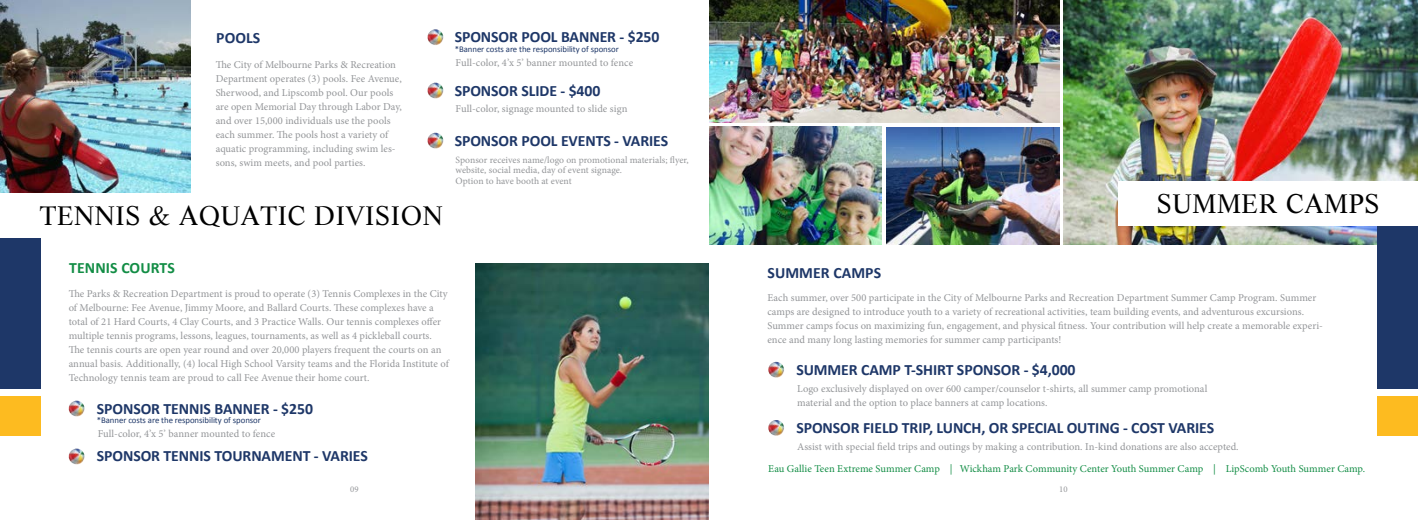
<style>
.page{position:relative;width:1418px;height:520px;background:#fff}
.page>*{position:absolute;margin:0;border:0;box-sizing:border-box;transform-origin:0 0}
.t1{font:26.25px "Life";letter-spacing:.025em;color:#000}
.t2{font:700 15.75px "Calibri";letter-spacing:-.005em;color:#1e3768}
.t3{font:700 15.75px "Calibri";letter-spacing:.005em;color:#128d45}
.t4{font:10.5px/14px "Minion Pro";letter-spacing:.005em;color:#939598}
.t5{font:10.5px "Minion Pro";letter-spacing:.005em;color:#128d45}
.t6{font:9.62px/10.5px "Minion Pro";color:#939598}
.t7{font:8.75px "Calibri";letter-spacing:-.005em;color:#1e3768}
.t8{font:8.75px "Minion Pro";color:#939598}
</style>
<div class="page">
<img style="left:0;top:0;width:191px;height:193px">
<img style="left:476px;top:263px;width:233px;height:256px">
<img style="left:1063px;top:0;width:355px;height:244px">
<img style="left:709px;top:0;width:350px;height:122px">
<img style="left:709px;top:127px;width:172px;height:117px">
<img style="left:886px;top:127px;width:173px;height:117px">
<div style="left:1377px;top:225px;width:41px;height:163px;background:#1e3768"></div>
<div style="left:1118px;top:181px;width:300px;height:44px;background:#fff"></div>
<div style="left:0;top:225px;width:41px;height:163px;background:#1e3768"></div>
<div style="left:0;top:193px;width:476px;height:44px;background:#fff"></div>
<img style="left:68px;top:400px;width:17px;height:16px">
<img style="left:427px;top:83px;width:16px;height:16px">
<img style="left:427px;top:29px;width:16px;height:16px">
<img style="left:68px;top:448px;width:17px;height:16px">
<img style="left:427px;top:133px;width:16px;height:16px">
<img style="left:768px;top:420px;width:16px;height:16px">
<img style="left:768px;top:362px;width:16px;height:16px">
<div style="left:0;top:396px;width:41px;height:39px;background:#fdbb20"></div>
<div style="left:1377px;top:396px;width:41px;height:39px;background:#fdbb20"></div>
<h2 class="t2" style="left:216px;top:28px;width:46px">POOLS</h2>
<p class="t4" style="left:216px;top:58px;width:188px">The City of Melbourne Parks &amp; Recreation Department operates (3) pools. Fee Avenue, Sherwood, and Lipscomb pool. Our pools are open Memorial Day through Labor Day, and over 15,000 individuals use the pools each summer. The pools host a variety of aquatic programming, including swim les&shy;sons, swim meets, and pool parties.</p>
<h1 class="t1" style="left:40px;top:200px;width:404px">TENNIS &amp; AQUATIC DIVISION</h1>
<h2 class="t2" style="left:455px;top:27px;width:206px">SPONSOR POOL BANNER - $250</h2>
<p class="t7" style="left:455px;top:43px;width:166px">*Banner costs are the responsibility of sponsor</p>
<p class="t4" style="left:455px;top:56px;width:179px">Full-color, 4’x 5’ banner mounted to fence</p>
<h2 class="t2" style="left:455px;top:80px;width:147px">SPONSOR SLIDE - $400</h2>
<p class="t4" style="left:455px;top:102px;width:173px">Full-color, signage mounted to slide sign</p>
<h2 class="t2" style="left:455px;top:130px;width:215px">SPONSOR POOL EVENTS - VARIES</h2>
<p class="t6" style="left:455px;top:155px;width:235px">Sponsor receives name/logo on promotional materials; flyer, website, social media, day of event signage.<br>Option to have booth at event</p>
<h2 class="t3" style="left:69px;top:258px;width:107px">TENNIS COURTS</h2>
<p class="t4" style="left:69px;top:286px;width:382px">The Parks &amp; Recreation Department is proud to operate (3) Tennis Complexes in the City of Melbourne: Fee Avenue, Jimmy Moore, and Ballard Courts. These complexes have a total of 21 Hard Courts, 4 Clay Courts, and 3 Practice Walls. Our tennis complexes offer multiple tennis programs, lessons, leagues, tournaments, as well as 4 pickleball courts.<br>The tennis courts are open year round and over 20,000 players frequent the courts on an annual basis. Additionally, (4) local High School Varsity teams and the Florida Institute of Technology tennis team are proud to call Fee Avenue their home court.</p>
<h2 class="t2" style="left:97px;top:398px;width:218px">SPONSOR TENNIS BANNER - $250</h2>
<p class="t7" style="left:97px;top:415px;width:166px">*Banner costs are the responsibility of sponsor</p>
<p class="t4" style="left:98px;top:427px;width:179px">Full-color, 4’x 5’ banner mounted to fence</p>
<h2 class="t2" style="left:97px;top:446px;width:272px">SPONSOR TENNIS TOURNAMENT - VARIES</h2>
<h1 class="t1" style="left:1156px;top:188px;width:224px">SUMMER CAMPS</h1>
<h2 class="t2" style="left:767px;top:263px;width:115px">SUMMER CAMPS</h2>
<p class="t4" style="left:767px;top:291px;width:557px">Each summer, over 500 participate in the City of Melbourne Parks and Recreation Department Summer Camp Program. Summer camps are designed to introduce youth to a variety of recreational activities, team building events, and adventurous excursions.<br>Summer camps focus on maximizing fun, engagement, and physical fitness. Your contribution will help create a memorable experi&shy;ence and many long lasting memories for summer camp participants!</p>
<h2 class="t2" style="left:796px;top:359px;width:281px">SUMMER CAMP T-SHIRT SPONSOR - $4,000</h2>
<p class="t4" style="left:797px;top:381px;width:411px">Logo exclusively displayed on over 600 camper/counselor t-shirts, all summer camp promotional material and the option to place banners at camp locations.</p>
<h2 class="t2" style="left:796px;top:417px;width:419px">SPONSOR FIELD TRIP, LUNCH, OR SPECIAL OUTING - COST VARIES</h2>
<p class="t4" style="left:797px;top:439px;width:443px">Assist with special field trips and outings by making a contribution. In-kind donations are also accepted.</p>
<p class="t5" style="left:768px;top:462px;width:598px">Eau Gallie Teen Extreme Summer Camp | Wickham Park Community Center Youth Summer Camp | LipScomb Youth Summer Camp.</p>
<p class="t8" style="left:350px;top:483px;width:10px">09</p>
<p class="t8" style="left:1059px;top:483px;width:10px">10</p>
</div>
